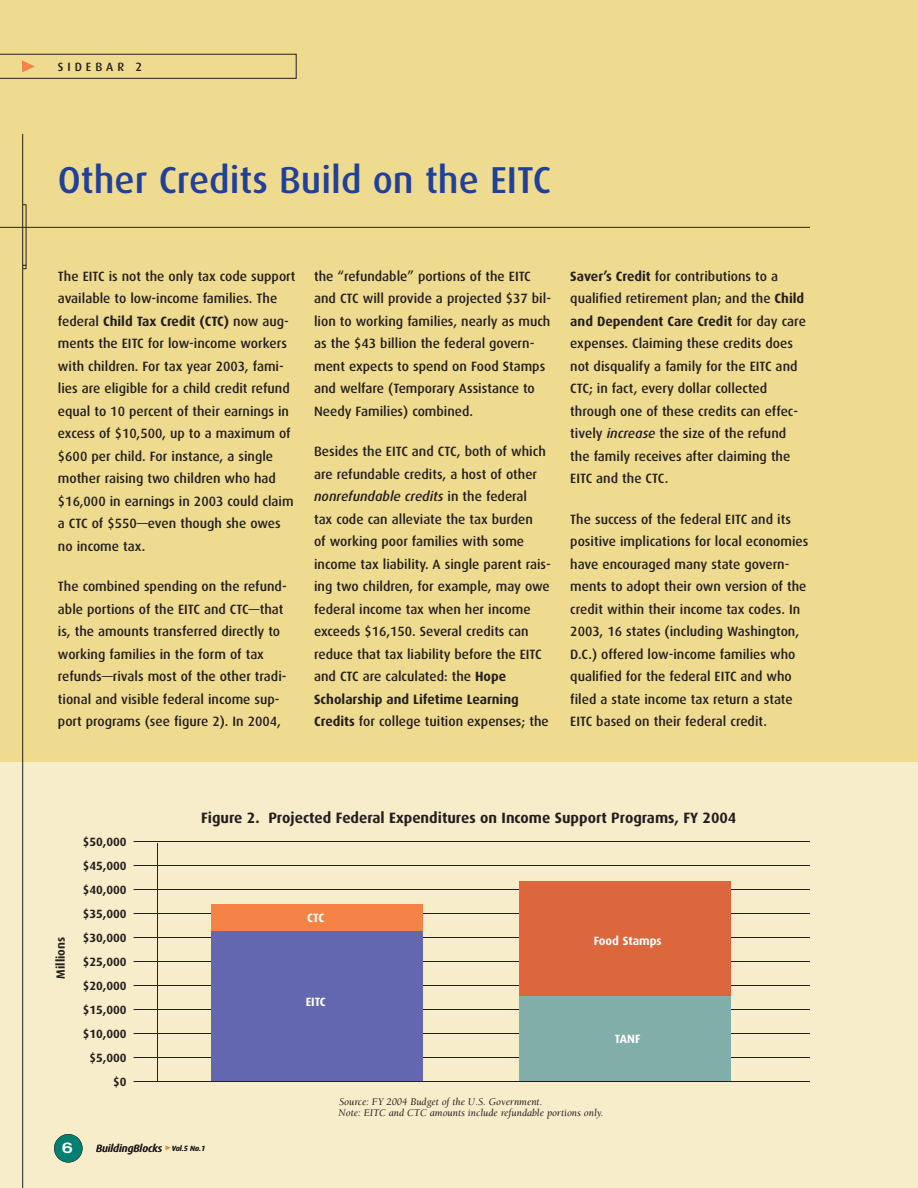
<style>
.page{position:relative;width:918px;height:1188px;background:#efdb8f}
.page>*{position:absolute;margin:0;border:0;box-sizing:border-box;transform-origin:0 0}
.t1{font:500 37.5px "Dax";color:#21409a}
.t2{font:700 15px "Dax";color:#231f20}
.t3{font:700 expanded 14.85px "Zurich BT";color:#fff}
.t4{font:500 13.5px/22.5px "Dax";color:#231f20}
.t5{font:700 12px/24px "Dax";color:#231f20;text-align:right}
.t6{font:700 12px "Dax";color:#fff}
.t7{font:500 12px "Dax";letter-spacing:.33em;color:#231f20}
.t8{font:italic 10.5px/10.5px "Berkeley";color:#231f20}
.t9{font:italic 500 10.5px "Dax";color:#231f20}
.t10{font:italic 500 7.5px "Dax";color:#231f20}
.s1{font-weight:700}
.s2{font-style:italic}
</style>
<div class="page">
<div style="left:0;top:763px;width:918px;height:425px;background:#f7edcb"></div>
<hr style="left:133px;top:1057px;width:677px;height:1px;background:#231f20">
<hr style="left:133px;top:1033px;width:677px;height:1px;background:#231f20">
<hr style="left:133px;top:1009px;width:677px;height:1px;background:#231f20">
<hr style="left:133px;top:985px;width:677px;height:1px;background:#231f20">
<hr style="left:133px;top:961px;width:677px;height:1px;background:#231f20">
<hr style="left:133px;top:937px;width:677px;height:1px;background:#231f20">
<hr style="left:133px;top:913px;width:677px;height:1px;background:#231f20">
<hr style="left:133px;top:889px;width:677px;height:1px;background:#231f20">
<hr style="left:133px;top:865px;width:677px;height:1px;background:#231f20">
<hr style="left:133px;top:841px;width:677px;height:1px;background:#231f20">
<div style="left:54px;top:1134px;width:28px;height:28px;background:#008071;border-radius:50%"></div>
<div style="left:54px;top:1134px;width:29px;height:29px;border:1px solid #231f20;border-radius:50%"></div>
<svg style="left:0;top:54px;width:296px;height:25px"></svg>
<hr style="left:0;top:227px;width:810px;height:1px;background:#231f20">
<hr style="left:22px;top:134px;width:1px;height:1054px;background:#231f20">
<hr style="left:26px;top:205px;width:1px;height:64px;background:#231f20">
<hr style="left:157px;top:843px;width:1px;height:239px;background:#231f20">
<div style="left:212px;top:904px;width:211px;height:28px;background:#f58345"></div>
<div style="left:212px;top:932px;width:211px;height:150px;background:#6267af"></div>
<div style="left:519px;top:881px;width:211px;height:116px;background:#dd673d"></div>
<div style="left:519px;top:996px;width:211px;height:86px;background:#82aea9"></div>
<hr style="left:133px;top:1081px;width:677px;height:1px;background:#231f20">
<p class="t7" style="left:58px;top:61px;width:86px">SIDEBAR 2</p>
<h1 class="t1" style="left:58px;top:162px;width:495px">Other Credits Build on the EITC</h1>
<p class="t4" style="left:58px;top:266px;width:239px">The EITC is not the only tax code support available to low-income families. The federal <span class="s1">Child Tax Credit (CTC)</span> now aug&shy;ments the EITC for low-income workers with children. For tax year 2003, fami&shy;lies are eligible for a child credit refund equal to 10 percent of their earnings in excess of $10,500, up to a maximum of $600 per child. For instance, a single mother raising two children who had $16,000 in earnings in 2003 could claim a CTC of $550—even though she owes no income tax.</p>
<p class="t4" style="left:58px;top:576px;width:230px">The combined spending on the refund&shy;able portions of the EITC and CTC—that is, the amounts transferred directly to working families in the form of tax refunds—rivals most of the other tradi&shy;tional and visible federal income sup&shy;port programs (see figure 2). In 2004,</p>
<p class="t4" style="left:314px;top:266px;width:238px">the “refundable” portions of the EITC and CTC will provide a projected $37 bil&shy;lion to working families, nearly as much as the $43 billion the federal govern&shy;ment expects to spend on Food Stamps and welfare (Temporary Assistance to Needy Families) combined.</p>
<p class="t4" style="left:314px;top:441px;width:238px">Besides the EITC and CTC, both of which are refundable credits, a host of other <span class="s2">nonrefundable credits</span> in the federal<br>tax code can alleviate the tax burden<br>of working poor families with some income tax liability. A single parent rais&shy;ing two children, for example, may owe federal income tax when her income exceeds $16,150. Several credits can reduce that tax liability before the EITC and CTC are calculated: the <span class="s1">Hope Scholarship and Lifetime Learning Credits</span> for college tuition expenses; the</p>
<p class="t4" style="left:570px;top:266px;width:237px"><span class="s1">Saver’s Credit</span> for contributions to a qualified retirement plan; and the <span class="s1">Child and Dependent Care Credit</span> for day care expenses. Claiming these credits does not disqualify a family for the EITC and CTC; in fact, every dollar collected through one of these credits can effec&shy;tively <span class="s2">increase</span> the size of the refund the family receives after claiming the EITC and the CTC.</p>
<p class="t4" style="left:570px;top:509px;width:240px">The success of the federal EITC and its positive implications for local economies have encouraged many state govern&shy;ments to adopt their own version of the credit within their income tax codes. In 2003, 16 states (including Washington, D.C.) offered low-income families who qualified for the federal EITC and who filed a state income tax return a state EITC based on their federal credit.</p>
<p class="t2" style="left:201px;top:811px;width:537px">Figure 2. Projected Federal Expenditures on Income Support Programs, FY 2004</p>
<p class="t5" style="left:83px;top:831px;width:45px">$50,000 $45,000 $40,000 $35,000 $30,000 $25,000 $20,000 $15,000 $10,000 $5,000 $0</p>
<p class="t6" style="left:307px;top:912px;width:19px">CTC</p>
<p class="t5" style="left:49px;top:979px;width:43px;rotate:-90deg">Millions</p>
<p class="t6" style="left:594px;top:935px;width:69px">Food Stamps</p>
<p class="t6" style="left:306px;top:996px;width:22px">EITC</p>
<p class="t6" style="left:615px;top:1033px;width:27px">TANF</p>
<p class="t3" style="left:62px;top:1143px;width:12px">6</p>
<p class="t10" style="left:172px;top:1145px;width:35px">Vol.5 No.1</p>
<p class="t9" style="left:96px;top:1145px;width:68px">BuildingBlocks</p>
<p class="t8" style="left:339px;top:1098px;width:266px">Source: FY 2004 Budget of the U.S. Government.<br>Note: EITC and CTC amounts include refundable portions only.</p>
</div>
